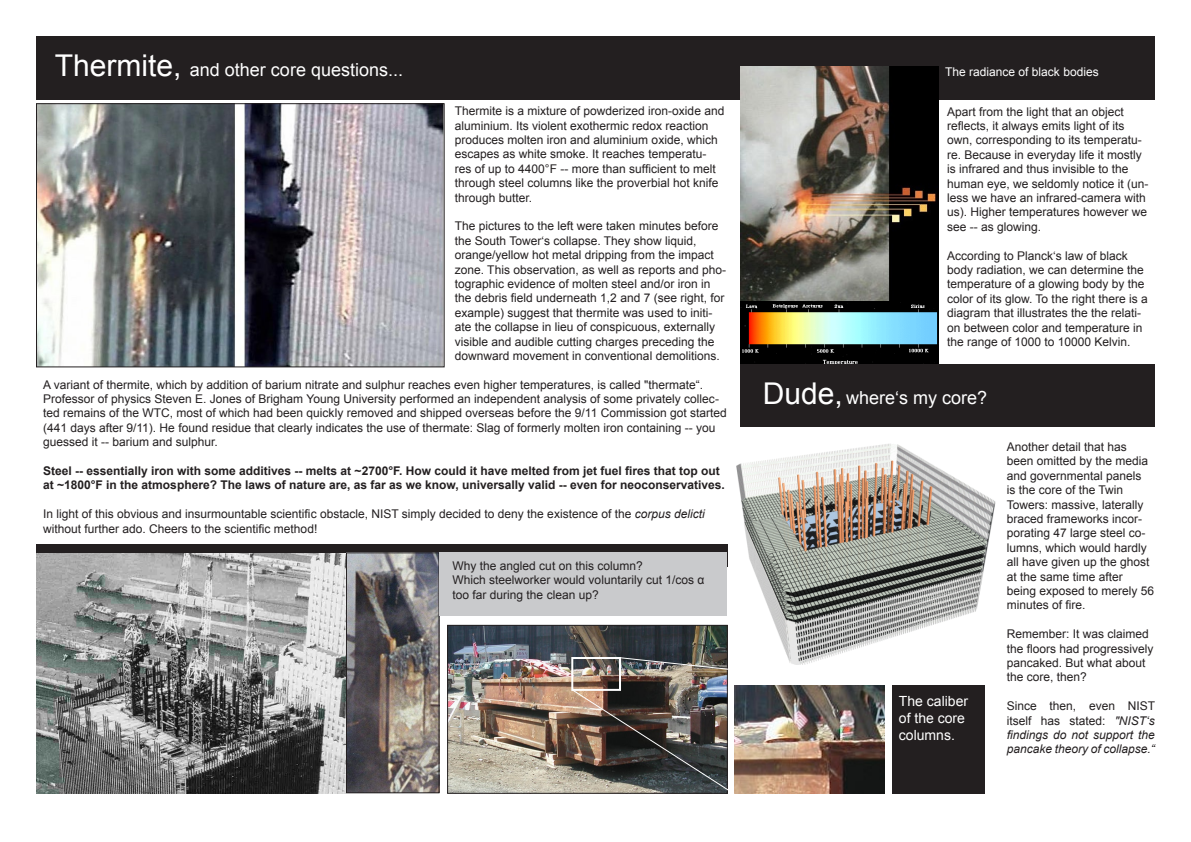
<style>
.page{position:relative;width:1191px;height:842px;background:#fff}
.page>*{position:absolute;margin:0;border:0;box-sizing:border-box;transform-origin:0 0}
.t1{font:18px "Arial";color:#fff}
.t2{font:14px/16.8px "Arial";color:#fff}
.t3{font:12px/14.4px "Arial";color:#231f20}
.t4{font:700 12px/14.4px "Arial";color:#231f20}
.t5{font:italic 12px/14.4px "Arial";color:#231f20;text-align:justify}
.t6{font:12px "Arial";color:#fff}
.s1{font-size:30px}
.s2{font-style:italic}
.s3{font-style:normal}
</style>
<div class="page">
<div style="left:36px;top:544px;width:691px;height:23px;background:#231f20"></div>
<img style="left:38px;top:105px;width:405px;height:260px">
<div style="left:36px;top:103px;width:409px;height:264px;border:1px solid #231f20"></div>
<div style="left:36px;top:36px;width:1119px;height:64px;background:#231f20"></div>
<img style="left:36px;top:553px;width:403px;height:241px">
<div style="left:346px;top:552px;width:93px;height:241px;border:1px solid #231f20"></div>
<img style="left:736px;top:444px;width:260px;height:214px">
<img style="left:740px;top:66px;width:198px;height:236px">
<svg style="left:740px;top:302px;width:198px;height:63px;background:#637163"></svg>
<div style="left:740px;top:365px;width:415px;height:62px;background:#231f20"></div>
<img style="left:449px;top:627px;width:277px;height:165px">
<div style="left:447px;top:625px;width:281px;height:169px;border:1px solid #231f20"></div>
<img style="left:734px;top:686px;width:150px;height:108px">
<div style="left:571px;top:657px;width:50px;height:34px;border:2px solid #fff"></div>
<div style="left:892px;top:686px;width:92px;height:108px;background:#231f20"></div>
<div style="left:439px;top:552px;width:288px;height:64px;background:#c9cacc"></div>
<svg style="left:36px;top:554px;width:310px;height:240px;background:#8b8c8c"></svg>
<img style="left:572px;top:690px;width:156px;height:104px">
<img style="left:620px;top:658px;width:206px;height:25px">
<h1 class="t1" style="left:55px;top:58px;width:350px"><span class="s1">Thermite,</span> and other core questions...</h1>
<p class="t3" style="left:455px;top:104px;width:271px">Thermite is a mixture of powderized iron-oxide and aluminium. Its violent exothermic redox reaction produces molten iron and aluminium oxide, which escapes as white smoke. It reaches temperatu&shy;res of up to 4400°F -- more than sufficient to melt through steel columns like the proverbial hot knife through butter.</p>
<p class="t3" style="left:455px;top:219px;width:273px">The pictures to the left were taken minutes before the South Tower‘s collapse. They show liquid, orange/yellow hot metal dripping from the impact zone. This observation, as well as reports and pho&shy;tographic evidence of molten steel and/or iron in the debris field underneath 1,2 and 7 (see right, for example) suggest that thermite was used to initi&shy;ate the collapse in lieu of conspicuous, externally visible and audible cutting charges preceding the downward movement in conventional demolitions.</p>
<p class="t3" style="left:43px;top:377px;width:685px">A variant of thermite, which by addition of barium nitrate and sulphur reaches even higher temperatures, is called "thermate“.<br>Professor of physics Steven E. Jones of Brigham Young University performed an independent analysis of some privately collec&shy;ted remains of the WTC, most of which had been quickly removed and shipped overseas before the 9/11 Commission got started (441 days after 9/11). He found residue that clearly indicates the use of thermate: Slag of formerly molten iron containing -- you guessed it -- barium and sulphur.</p>
<p class="t4" style="left:43px;top:464px;width:683px">Steel -- essentially iron with some additives -- melts at ~2700°F. How could it have melted from jet fuel fires that top out at ~1800°F in the atmosphere? The laws of nature are, as far as we know, universally valid -- even for neoconservatives.</p>
<p class="t3" style="left:43px;top:507px;width:663px">In light of this obvious and insurmountable scientific obstacle, NIST simply decided to deny the existence of the <span class="s2">corpus delicti </span>without further ado. Cheers to the scientific method!</p>
<p class="t3" style="left:452px;top:559px;width:253px">Why the angled cut on this column?<br>Which steelworker would voluntarily cut 1/cos α too far during the clean up?</p>
<p class="t6" style="left:945px;top:64px;width:155px">The radiance of black bodies</p>
<p class="t3" style="left:947px;top:104px;width:203px">Apart from the light that an object reflects, it always emits light of its own, corresponding to its temperatu&shy;re. Because in everyday life it mostly is infrared and thus invisible to the human eye, we seldomly notice it (un&shy;less we have an infrared-camera with us). Higher temperatures however we see -- as glowing.</p>
<p class="t3" style="left:947px;top:248px;width:202px">According to Planck‘s law of black body radiation, we can determine the temperature of a glowing body by the color of its glow. To the right there is a diagram that illustrates the the relati&shy;on between color and temperature in the range of 1000 to 10000 Kelvin.</p>
<h1 class="t1" style="left:763px;top:385px;width:226px"><span class="s1">Dude,</span> where‘s my core?</h1>
<p class="t2" style="left:899px;top:693px;width:71px">The caliber of the core columns.</p>
<p class="t3" style="left:1006px;top:440px;width:149px">Another detail that has been omitted by the media and governmental panels<br>is the core of the Twin<br>Towers: massive, laterally braced frameworks incor&shy;porating 47 large steel co&shy;lumns, which would hardly all have given up the ghost at the same time after being exposed to merely 56 minutes of fire.</p>
<p class="t3" style="left:1006px;top:627px;width:148px">Remember: It was claimed the floors had progressively pancaked. But what about the core, then?</p>
<p class="t5" style="left:1006px;top:699px;width:150px"><span class="s3">Since then, even NIST itself has stated:</span> "NIST‘s findings do not support the pancake theory of collapse.“</p>
</div>
